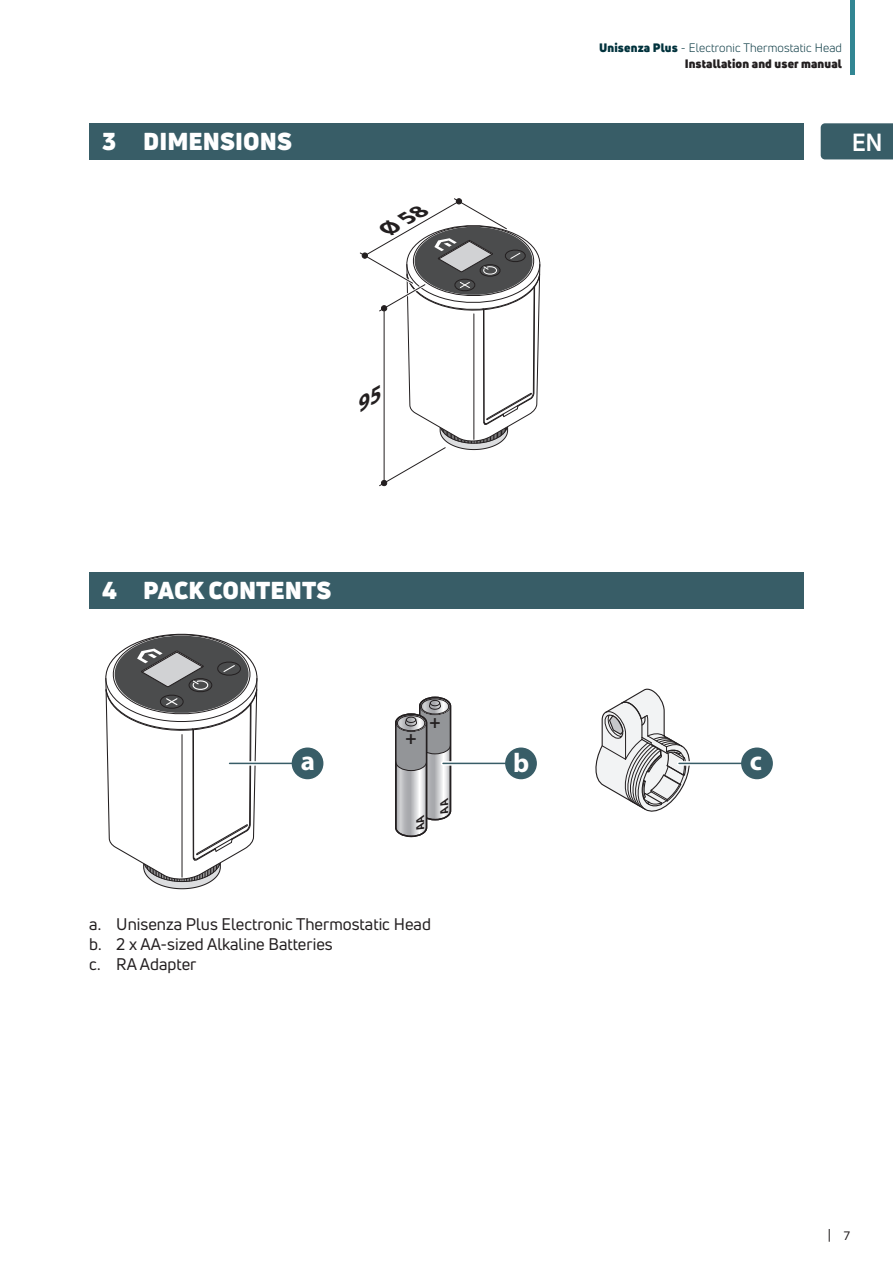
<style>
.page{position:relative;width:893px;height:1263px;background:#fff}
.page>*{position:absolute;margin:0;border:0;box-sizing:border-box;transform-origin:0 0}
.t1{font:700 27px "Myriad Pro";color:#fff}
.t2{font:700 24.3px "Uni Neue";color:#fff}
.t3{font:900 24px "Uni Neue";color:#fff}
.t4{font:700 18.6px "Myriad Pro";color:#231f20}
.t5{font:16.5px "Uni Neue";color:#231f20}
.t6{font:12px/16.5px "Uni Neue";letter-spacing:.01em;color:#00323c;text-align:right}
.t7{font:12px "Uni Neue";color:#231f20}
.t8{font:italic 700 11.55px "Myriad Pro";color:#231f20}
.s1{font-weight:900}
.s2{font-weight:900;color:#231f20}
</style>
<div class="page">
<svg style="left:829px;top:1229px;width:1px;height:13px"></svg>
<div style="left:850px;top:0;width:5px;height:74px;background:#328693"></div>
<div style="left:821px;top:123px;width:72px;height:36px;background:#385d67"></div>
<div style="left:89px;top:123px;width:715px;height:36px;background:#385d67"></div>
<div style="left:89px;top:573px;width:715px;height:36px;background:#385d67"></div>
<svg style="left:595px;top:688px;width:95px;height:124px"></svg>
<svg style="left:105px;top:633px;width:153px;height:257px"></svg>
<svg style="left:395px;top:696px;width:57px;height:142px"></svg>
<svg style="left:230px;top:761px;width:62px;height:5px"></svg>
<hr style="left:230px;top:763px;width:62px;height:1px;background:#385d67">
<div style="left:292px;top:748px;width:31px;height:30px;background:#385d67;border-radius:50%"></div>
<div style="left:292px;top:747px;width:31px;height:32px;border:2px solid #385d67;border-radius:50%"></div>
<svg style="left:443px;top:761px;width:62px;height:5px"></svg>
<hr style="left:443px;top:763px;width:63px;height:1px;background:#385d67">
<div style="left:506px;top:748px;width:30px;height:30px;background:#385d67;border-radius:50%"></div>
<div style="left:505px;top:747px;width:32px;height:32px;border:2px solid #385d67;border-radius:50%"></div>
<svg style="left:679px;top:761px;width:62px;height:5px"></svg>
<hr style="left:679px;top:763px;width:63px;height:1px;background:#385d67">
<div style="left:742px;top:748px;width:30px;height:30px;background:#385d67;border-radius:50%"></div>
<div style="left:741px;top:747px;width:32px;height:32px;border:2px solid #385d67;border-radius:50%"></div>
<svg style="left:359px;top:198px;width:182px;height:289px"></svg>
<p class="t3" style="left:102px;top:125px;width:192px">3 DIMENSIONS</p>
<p class="t6" style="left:599px;top:39px;width:244px"><span class="s1">Unisenza Plus</span> - Electronic Thermostatic Head<br><span class="s2">Installation and user manual</span></p>
<h2 class="t2" style="left:852px;top:127px;width:32px">EN</h2>
<p class="t3" style="left:102px;top:574px;width:231px">4 PACK CONTENTS</p>
<p class="t4" style="left:406px;top:726px;width:13px">+</p>
<p class="t4" style="left:430px;top:709px;width:13px">+</p>
<p class="t1" style="left:301px;top:743px;width:16px">a</p>
<p class="t1" style="left:513px;top:746px;width:18px">b</p>
<p class="t1" style="left:750px;top:743px;width:14px">c</p>
<p class="t8" style="left:413px;top:829px;width:22px;rotate:-90deg">AA</p>
<p class="t8" style="left:437px;top:812px;width:22px;rotate:-90deg">AA</p>
<p class="t5" style="left:89px;top:914px;width:343px">a. Unisenza Plus Electronic Thermostatic Head</p>
<p class="t5" style="left:89px;top:934px;width:245px">b. 2 x AA-sized Alkaline Batteries</p>
<p class="t5" style="left:89px;top:954px;width:109px">c. RA Adapter</p>
<p class="t7" style="left:843px;top:1228px;width:8px">7</p>
</div>
